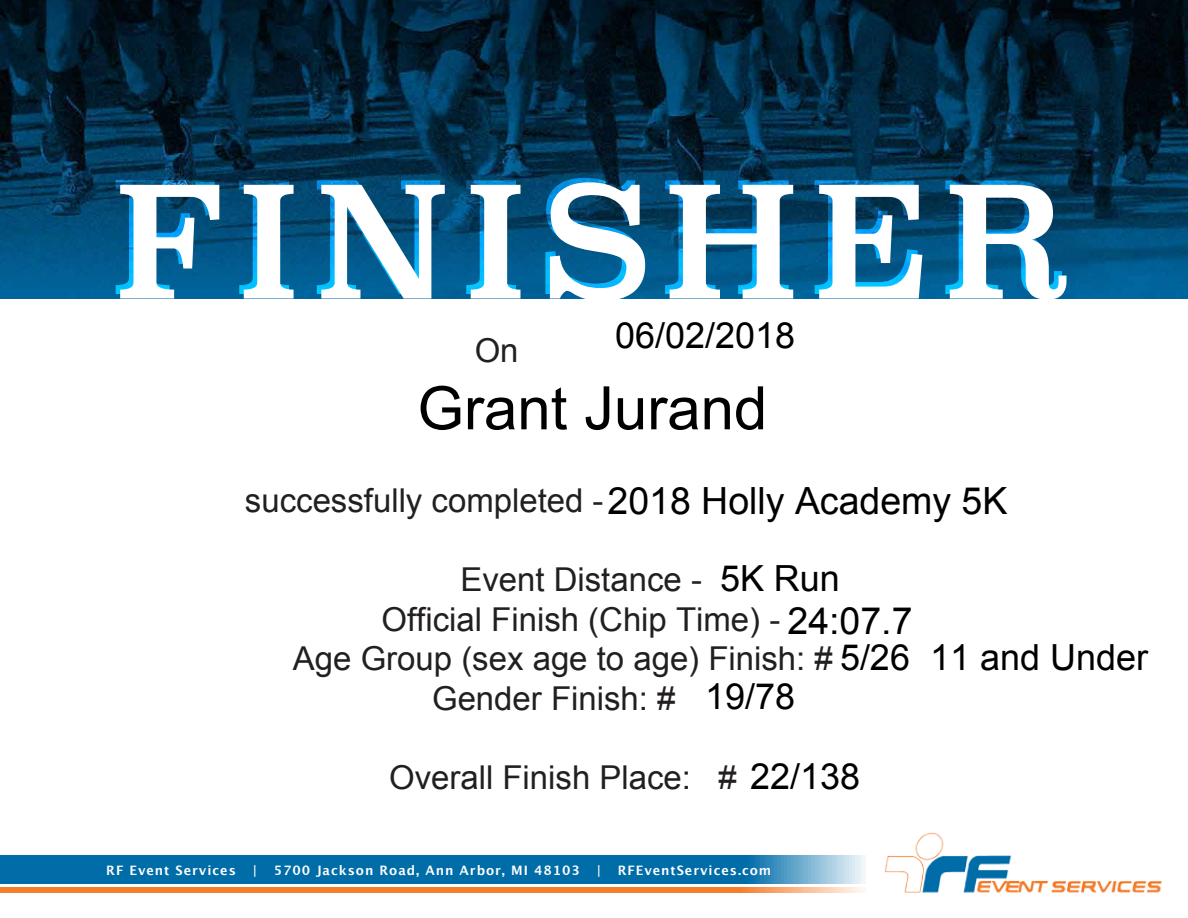
<style>
.page{position:relative;width:1188px;height:918px;background:#fff}
.page>*{position:absolute;margin:0;border:0;box-sizing:border-box;transform-origin:0 0}
.t1{font:153px "Superclarendon";letter-spacing:.1em;color:#fff}
.t2{font:60px "Arial";color:#000}
.t3{font:37.5px "Arial";color:#000}
.t4{font:36px "Arial";color:#000}
.t5{font:32.85px "Arial";color:#221f20}
.t6{font:700 13.05px "Lucida Grande";letter-spacing:.075em;color:#fff}
.s1{font-size:36px;color:#000}
</style>
<div class="page">
<img style="left:0;top:0;width:1188px;height:298px">
<img style="left:884px;top:832px;width:278px;height:61px">
<svg style="left:0;top:856px;width:865px;height:27px;background:#1076ae"></svg>
<svg style="left:0;top:887px;width:865px;height:5px;background:#f48739"></svg>
<h1 class="t1" style="left:110px;top:135px;width:957px">FINISHER</h1>
<p class="t5" style="left:475px;top:328px;width:45px">On</p>
<p class="t4" style="left:615px;top:315px;width:182px">06/02/2018</p>
<h2 class="t2" style="left:417px;top:375px;width:351px">Grant Jurand</h2>
<p class="t3" style="left:608px;top:480px;width:401px">2018 Holly Academy 5K</p>
<p class="t5" style="left:245px;top:479px;width:360px">successfully completed -</p>
<p class="t4" style="left:720px;top:558px;width:121px">5K Run</p>
<p class="t5" style="left:460px;top:558px;width:243px">Event Distance -</p>
<p class="t5" style="left:382px;top:598px;width:400px">Official Finish (Chip Time) -</p>
<p class="t5" style="left:293px;top:637px;width:619px">Age Group (sex age to age) Finish: # <span class="s1">5/26</span></p>
<p class="t5" style="left:432px;top:677px;width:245px">Gender Finish: #</p>
<p class="t3" style="left:788px;top:600px;width:127px">24:07.7</p>
<p class="t4" style="left:705px;top:677px;width:92px">19/78</p>
<p class="t5" style="left:389px;top:756px;width:472px">Overall Finish Place: # <span class="s1">22/138</span></p>
<p class="t4" style="left:930px;top:638px;width:220px">11 and Under</p>
<p class="t6" style="left:106px;top:860px;width:131px">RF Event Services</p>
<p class="t6" style="left:252px;top:860px;width:6px">|</p>
<p class="t6" style="left:274px;top:860px;width:308px">5700 Jackson Road, Ann Arbor, MI 48103</p>
<p class="t6" style="left:596px;top:860px;width:6px">|</p>
<p class="t6" style="left:618px;top:860px;width:155px">RFEventServices.com</p>
</div>
